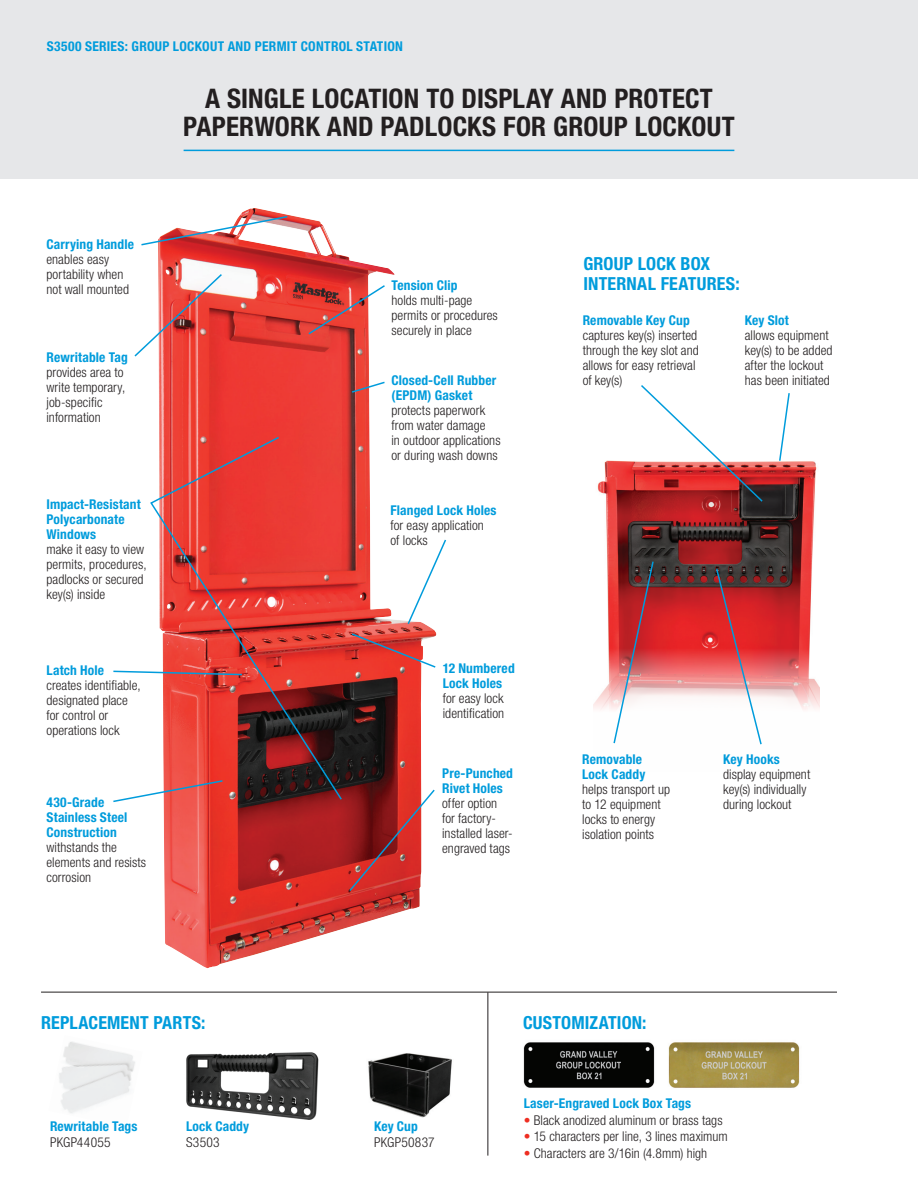
<style>
.page{position:relative;width:918px;height:1188px;background:#fff}
.page>*{position:absolute;margin:0;border:0;box-sizing:border-box;transform-origin:0 0}
.t1{font:700 condensed 27px/28.5px "Helvetica Neue LT";letter-spacing:.005em;color:#231f20;text-align:center}
.t2{font:700 condensed 18px/19.5px "Helvetica Neue LT";letter-spacing:.01em;color:#009cdc}
.t3{font:300 condensed 13.5px/15px "Helvetica Neue LT";letter-spacing:.005em;color:#231f20}
.t4{font:700 condensed 13.5px/15px "Helvetica Neue LT";letter-spacing:.01em;color:#009cdc}
.s1{color:#ee2e22}
</style>
<div class="page">
<div style="left:0;top:0;width:918px;height:178px;background:#e6e7e9"></div>
<img style="left:158px;top:208px;width:278px;height:760px">
<svg style="left:141px;top:215px;width:148px;height:31px"></svg>
<svg style="left:307px;top:284px;width:80px;height:52px"></svg>
<svg style="left:350px;top:381px;width:36px;height:13px"></svg>
<svg style="left:406px;top:538px;width:41px;height:88px"></svg>
<svg style="left:350px;top:632px;width:87px;height:37px;background:#da5853"></svg>
<svg style="left:348px;top:788px;width:88px;height:105px"></svg>
<svg style="left:134px;top:272px;width:90px;height:86px"></svg>
<svg style="left:113px;top:670px;width:36px;height:3px"></svg>
<svg style="left:113px;top:794px;width:111px;height:9px"></svg>
<svg style="left:149px;top:435px;width:194px;height:366px;background:#cb4640"></svg>
<img style="left:594px;top:460px;width:225px;height:250px">
<svg style="left:778px;top:393px;width:13px;height:69px"></svg>
<svg style="left:639px;top:385px;width:125px;height:118px"></svg>
<img style="left:612px;top:560px;width:43px;height:184px">
<svg style="left:715px;top:567px;width:48px;height:178px"></svg>
<img style="left:59px;top:1041px;width:76px;height:72px">
<img style="left:186px;top:1052px;width:133px;height:68px">
<img style="left:368px;top:1053px;width:84px;height:64px">
<img style="left:523px;top:1042px;width:132px;height:46px">
<img style="left:668px;top:1042px;width:132px;height:46px">
<hr style="left:488px;top:992px;width:1px;height:164px;background:#231f20">
<hr style="left:184px;top:150px;width:550px;height:1px;background:#009cdc">
<hr style="left:41px;top:992px;width:796px;height:1px;background:#231f20">
<p class="t4" style="left:47px;top:39px;width:358px">S3500 SERIES: GROUP LOCKOUT AND PERMIT CONTROL STATION</p>
<h1 class="t1" style="left:183px;top:83px;width:553px">A SINGLE LOCATION TO DISPLAY AND PROTECT<br>PAPERWORK AND PADLOCKS FOR GROUP LOCKOUT</h1>
<p class="t4" style="left:46px;top:236px;width:89px">Carrying Handle</p>
<p class="t3" style="left:46px;top:252px;width:84px">enables easy portability when not wall mounted</p>
<p class="t4" style="left:47px;top:350px;width:83px">Rewritable Tag</p>
<p class="t3" style="left:47px;top:365px;width:80px">provides area to write temporary, job-specific information</p>
<p class="t4" style="left:47px;top:496px;width:96px">Impact-Resistant<br>Polycarbonate<br>Windows</p>
<p class="t3" style="left:47px;top:541px;width:102px">make it easy to view permits, procedures, padlocks or secured key(s) inside</p>
<p class="t4" style="left:47px;top:663px;width:59px">Latch Hole</p>
<p class="t3" style="left:47px;top:678px;width:96px">creates identifiable, designated place for control or operations lock</p>
<p class="t4" style="left:47px;top:795px;width:82px">430-Grade<br>Stainless Steel<br>Construction</p>
<p class="t3" style="left:47px;top:840px;width:101px">withstands the elements and resists corrosion</p>
<p class="t4" style="left:392px;top:277px;width:67px">Tension Clip</p>
<p class="t3" style="left:392px;top:292px;width:108px">holds multi-page permits or procedures securely in place</p>
<p class="t4" style="left:392px;top:373px;width:106px">Closed-Cell Rubber (EPDM) Gasket</p>
<p class="t3" style="left:392px;top:403px;width:111px">protects paperwork from water damage<br>in outdoor applications or during wash downs</p>
<p class="t4" style="left:391px;top:503px;width:107px">Flanged Lock Holes</p>
<p class="t3" style="left:391px;top:518px;width:95px">for easy application of locks</p>
<p class="t4" style="left:443px;top:660px;width:74px">12 Numbered<br>Lock Holes</p>
<p class="t3" style="left:443px;top:690px;width:63px">for easy lock identification</p>
<p class="t4" style="left:442px;top:766px;width:72px">Pre-Punched<br>Rivet Holes</p>
<p class="t3" style="left:442px;top:796px;width:72px">offer option for factory&shy;installed laser&shy;engraved tags</p>
<h2 class="t2" style="left:583px;top:254px;width:158px">GROUP LOCK BOX<br>INTERNAL FEATURES:</h2>
<p class="t4" style="left:583px;top:312px;width:109px">Removable Key Cup</p>
<p class="t3" style="left:583px;top:328px;width:118px">captures key(s) inserted through the key slot and allows for easy retrieval of key(s)</p>
<p class="t4" style="left:745px;top:312px;width:46px">Key Slot</p>
<p class="t3" style="left:745px;top:328px;width:89px">allows equipment key(s) to be added after the lockout has been initiated</p>
<p class="t4" style="left:582px;top:752px;width:65px">Removable<br>Lock Caddy</p>
<p class="t3" style="left:582px;top:782px;width:89px">helps transport up to 12 equipment locks to energy isolation points</p>
<p class="t4" style="left:723px;top:751px;width:58px">Key Hooks</p>
<p class="t3" style="left:723px;top:766px;width:89px">display equipment key(s) individually during lockout</p>
<h2 class="t2" style="left:41px;top:1013px;width:166px">REPLACEMENT PARTS:</h2>
<h2 class="t2" style="left:523px;top:1012px;width:125px">CUSTOMIZATION:</h2>
<p class="t4" style="left:50px;top:1118px;width:89px">Rewritable Tags</p>
<p class="t3" style="left:50px;top:1135px;width:62px">PKGP44055</p>
<p class="t4" style="left:186px;top:1118px;width:65px">Lock Caddy</p>
<p class="t3" style="left:186px;top:1135px;width:35px">S3503</p>
<p class="t4" style="left:374px;top:1118px;width:45px">Key Cup</p>
<p class="t3" style="left:374px;top:1135px;width:62px">PKGP50837</p>
<p class="t4" style="left:524px;top:1096px;width:169px">Laser-Engraved Lock Box Tags</p>
<p class="t3" style="left:524px;top:1112px;width:200px"><span class="s1">•</span> Black anodized aluminum or brass tags</p>
<p class="t3" style="left:524px;top:1129px;width:205px"><span class="s1">•</span> 15 characters per line, 3 lines maximum</p>
<p class="t3" style="left:524px;top:1145px;width:185px"><span class="s1">•</span> Characters are 3/16in (4.8mm) high</p>
</div>
